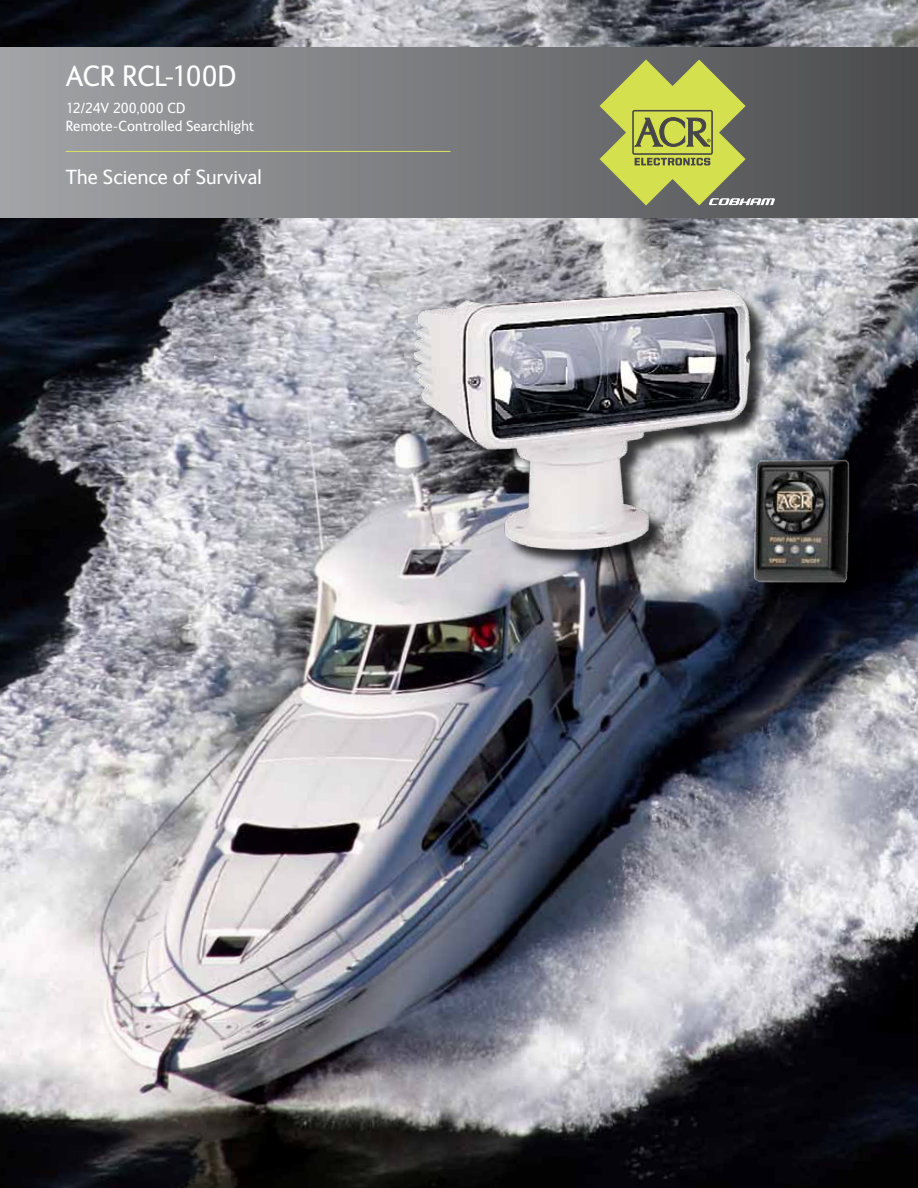
<style>
.page{position:relative;width:918px;height:1188px;background:#fff}
.page>*{position:absolute;margin:0;border:0;box-sizing:border-box;transform-origin:0 0}
.t1{font:30px "FS Ingrid";letter-spacing:.005em;color:#fff}
.t2{font:21px "FS Ingrid";letter-spacing:.005em;color:#fff}
.t3{font:15px/18px "FS Ingrid";letter-spacing:.015em;color:#fff}
</style>
<div class="page">
<img style="left:0;top:0;width:918px;height:1188px">
<div style="left:0;top:48px;width:918px;height:170px;background:linear-gradient(to right,#a3a5a8,#4b4c4e)"></div>
<hr style="left:66px;top:151px;width:384px;height:1px;background:#dae463">
<svg style="left:598px;top:60px;width:188px;height:146px"></svg>
<div style="left:416px;top:292px;width:451px;height:308px;background:#000;opacity:.75"></div>
<img style="left:414px;top:289px;width:443px;height:298px">
<h1 class="t1" style="left:66px;top:61px;width:172px">ACR RCL-100D</h1>
<p class="t3" style="left:66px;top:99px;width:190px">12/24V 200,000 CD<br>Remote-Controlled Searchlight</p>
<h2 class="t2" style="left:66px;top:166px;width:198px">The Science of Survival</h2>
</div>
